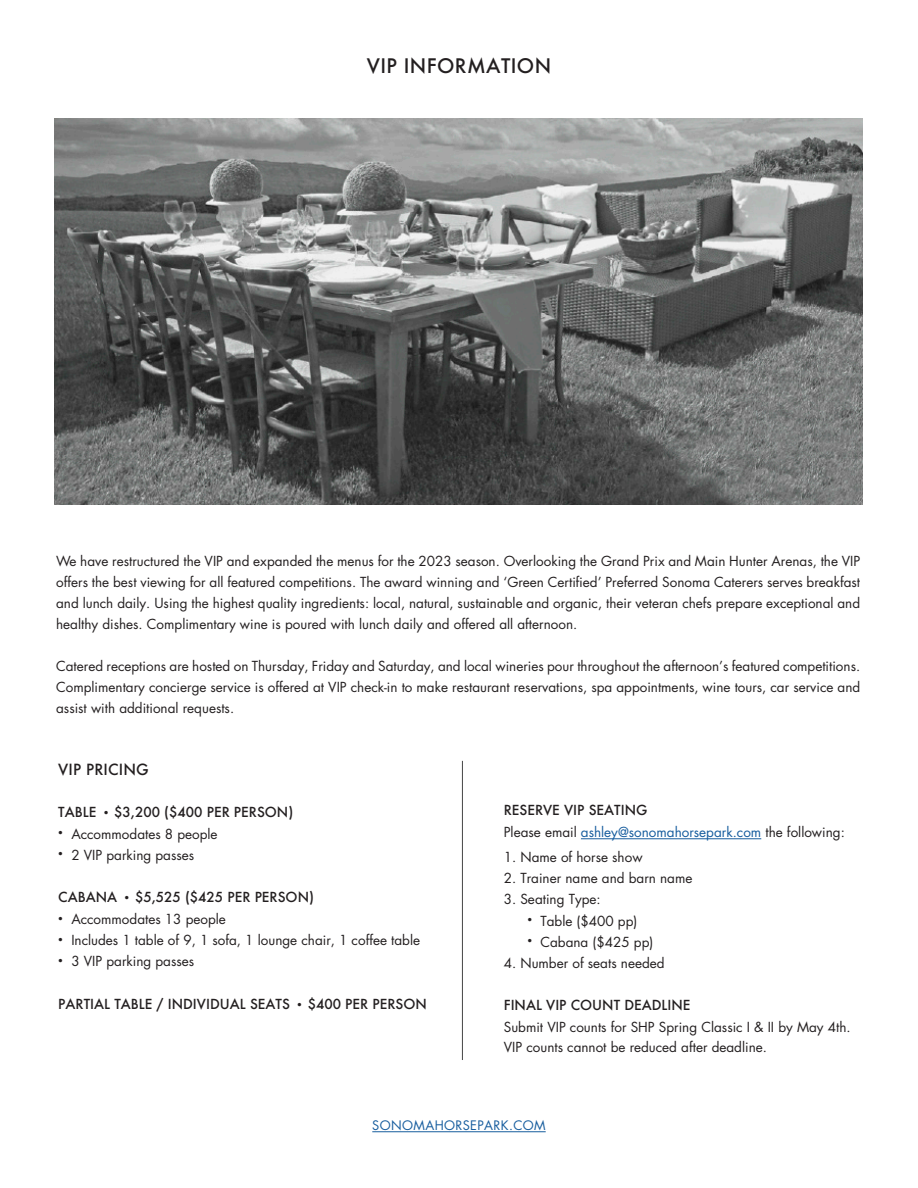
<style>
.page{position:relative;width:918px;height:1188px;background:#fff}
.page>*{position:absolute;margin:0;border:0;box-sizing:border-box;transform-origin:0 0}
.t1{font:500 19.5px "Futura";letter-spacing:.02em;color:#231f20}
.t2{font:500 15px "Futura";letter-spacing:.01em;color:#231f20}
.t3{font:13.5px/21px "Futura Std";color:#231f20;text-align:justify}
.t4{font:500 13.5px "Futura";color:#231f20}
.t5{font:13.5px "Futura Std";color:#175d9e}
.t6{font:12.75px "Futura Std";letter-spacing:.03em;color:#175d9e}
.s1{font-family:"Times New Roman";font-weight:400}
.s2{font-family:"Times New Roman"}
.s3{color:#231f20}
</style>
<div class="page">
<img style="left:54px;top:119px;width:809px;height:385px">
<hr style="left:581px;top:838px;width:180px;height:1px;background:#175d9e">
<hr style="left:462px;top:761px;width:1px;height:299px;background:#444">
<hr style="left:372px;top:1131px;width:174px;height:1px;background:#175d9e">
<p class="t1" style="left:367px;top:53px;width:186px">VIP INFORMATION</p>
<p class="t3" style="left:56px;top:551px;width:806px">We have restructured the VIP and expanded the menus for the 2023 season. Overlooking the Grand Prix and Main Hunter Arenas, the VIP offers the best viewing for all featured competitions. The award winning and ‘Green Certified’ Preferred Sonoma Caterers serves breakfast and lunch daily. Using the highest quality ingredients: local, natural, sustainable and organic, their veteran chefs prepare exceptional and healthy dishes. Complimentary wine is poured with lunch daily and offered all afternoon.</p>
<p class="t3" style="left:56px;top:656px;width:806px">Catered receptions are hosted on Thursday, Friday and Saturday, and local wineries pour throughout the afternoon’s featured competitions.<br>Complimentary concierge service is offered at VIP check-in to make restaurant reservations, spa appointments, wine tours, car service and assist with additional requests.</p>
<p class="t2" style="left:58px;top:759px;width:92px">VIP PRICING</p>
<p class="t4" style="left:58px;top:803px;width:236px">TABLE <span class="s1">•</span> $3,200 ($400 PER PERSON)</p>
<p class="t3" style="left:58px;top:823px;width:161px"><span class="s2">•</span> Accommodates 8 people</p>
<p class="t3" style="left:58px;top:844px;width:137px"><span class="s2">•</span> 2 VIP parking passes</p>
<p class="t4" style="left:58px;top:888px;width:257px">CABANA <span class="s1">•</span> $5,525 ($425 PER PERSON)</p>
<p class="t3" style="left:58px;top:909px;width:169px"><span class="s2">•</span> Accommodates 13 people</p>
<p class="t3" style="left:58px;top:930px;width:363px"><span class="s2">•</span> Includes 1 table of 9, 1 sofa, 1 lounge chair, 1 coffee table</p>
<p class="t3" style="left:58px;top:951px;width:137px"><span class="s2">•</span> 3 VIP parking passes</p>
<p class="t4" style="left:58px;top:995px;width:370px">PARTIAL TABLE / INDIVIDUAL SEATS <span class="s1">•</span> $400 PER PERSON</p>
<p class="t4" style="left:504px;top:801px;width:145px">RESERVE VIP SEATING</p>
<p class="t5" style="left:504px;top:824px;width:343px"><span class="s3">Please email</span> ashley@sonomahorsepark.com <span class="s3">the following:</span></p>
<p class="t3" style="left:504px;top:847px;width:140px">1. Name of horse show</p>
<p class="t3" style="left:504px;top:868px;width:190px">2. Trainer name and barn name</p>
<p class="t3" style="left:504px;top:889px;width:98px">3. Seating Type:</p>
<p class="t3" style="left:527px;top:910px;width:111px"><span class="s2">•</span> Table ($400 pp)</p>
<p class="t3" style="left:527px;top:931px;width:127px"><span class="s2">•</span> Cabana ($425 pp)</p>
<p class="t3" style="left:504px;top:952px;width:162px">4. Number of seats needed</p>
<p class="t4" style="left:504px;top:996px;width:188px">FINAL VIP COUNT DEADLINE</p>
<p class="t3" style="left:504px;top:1016px;width:348px">Submit VIP counts for SHP Spring Classic I &amp; II by May 4th.</p>
<p class="t3" style="left:504px;top:1037px;width:265px">VIP counts cannot be reduced after deadline.</p>
<p class="t6" style="left:372px;top:1118px;width:175px">SONOMAHORSEPARK.COM</p>
</div>
